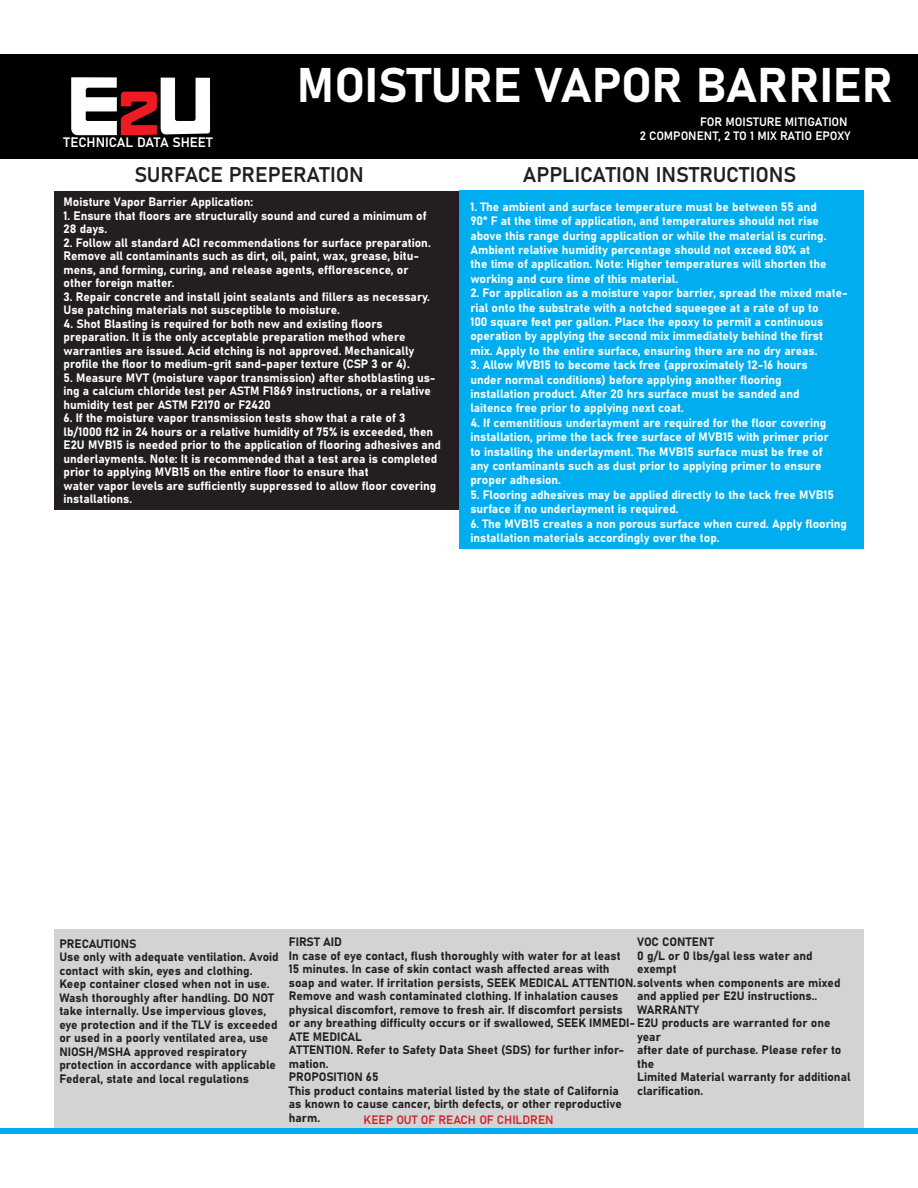
<style>
.page{position:relative;width:918px;height:1188px;background:#fff}
.page>*{position:absolute;margin:0;border:0;box-sizing:border-box;transform-origin:0 0}
.t1{font:48px "Bahnschrift";color:#fff}
.t2{font:21px "Bahnschrift";color:#231f20}
.t3{font:13.5px "Bahnschrift";color:#fff}
.t4{font:12px/13.5px "Bahnschrift";color:#fff}
.t5{font:12px/13.5px "Bahnschrift";color:#231f20}
.t6{font:12px "Bahnschrift";color:#d1232a}
</style>
<div class="page">
<div style="left:54px;top:930px;width:810px;height:204px;background:#d3d3d3"></div>
<div style="left:54px;top:191px;width:405px;height:318px;background:#231f20"></div>
<div style="left:459px;top:191px;width:405px;height:358px;background:#00aeef"></div>
<div style="left:0;top:54px;width:918px;height:105px;background:#000"></div>
<div style="left:0;top:1128px;width:918px;height:6px;background:#00aeef"></div>
<img style="left:71px;top:77px;width:140px;height:59px">
<p class="t3" style="left:64px;top:132px;width:151px">TECHNICAL DATA SHEET</p>
<p class="t1" style="left:297px;top:49px;width:598px">MOISTURE VAPOR BARRIER</p>
<p class="t4" style="left:700px;top:114px;width:149px">FOR MOISTURE MITIGATION</p>
<p class="t4" style="left:640px;top:129px;width:212px">2 COMPONENT, 2 TO 1 MIX RATIO EPOXY</p>
<p class="t2" style="left:134px;top:159px;width:231px">SURFACE PREPERATION</p>
<p class="t2" style="left:523px;top:159px;width:275px">APPLICATION INSTRUCTIONS</p>
<p class="t4" style="left:64px;top:194px;width:191px">Moisture Vapor Barrier Application:</p>
<p class="t4" style="left:64px;top:208px;width:364px">1. Ensure that floors are structurally sound and cured a minimum of</p>
<p class="t4" style="left:64px;top:221px;width:45px">28 days.</p>
<p class="t4" style="left:64px;top:235px;width:369px">2. Follow all standard ACI recommendations for surface preparation.</p>
<p class="t4" style="left:64px;top:248px;width:357px">Remove all contaminants such as dirt, oil, paint, wax, grease, bitu&shy;mens, and forming, curing, and release agents, efflorescence, or</p>
<p class="t4" style="left:64px;top:275px;width:112px">other foreign matter.</p>
<p class="t4" style="left:64px;top:289px;width:368px">3. Repair concrete and install joint sealants and fillers as necessary.<br>Use patching materials not susceptible to moisture.</p>
<p class="t4" style="left:64px;top:316px;width:321px">4. Shot Blasting is required for both new and existing floors</p>
<p class="t4" style="left:64px;top:329px;width:343px">preparation. It is the only acceptable preparation method where</p>
<p class="t4" style="left:64px;top:343px;width:352px">warranties are issued. Acid etching is not approved. Mechanically</p>
<p class="t4" style="left:64px;top:356px;width:348px">profile the floor to medium-grit sand-paper texture (CSP 3 or 4).</p>
<p class="t4" style="left:64px;top:370px;width:374px">5. Measure MVT (moisture vapor transmission) after shotblasting us&shy;ing a calcium chloride test per ASTM F1869 instructions, or a relative</p>
<p class="t4" style="left:64px;top:397px;width:209px">humidity test per ASTM F2170 or F2420</p>
<p class="t4" style="left:64px;top:410px;width:379px">6. If the moisture vapor transmission tests show that a rate of 3 lb/1000 ft2 in 24 hours or a relative humidity of 75% is exceeded, then<br>E2U MVB15 is needed prior to the application of flooring adhesives and</p>
<p class="t4" style="left:64px;top:451px;width:375px">underlayments. Note: It is recommended that a test area is completed prior to applying MVB15 on the entire floor to ensure that</p>
<p class="t4" style="left:64px;top:478px;width:374px">water vapor levels are sufficiently suppressed to allow floor covering</p>
<p class="t4" style="left:64px;top:491px;width:70px">installations.</p>
<p class="t4" style="left:470px;top:199px;width:348px">1. The ambient and surface temperature must be between 55 and</p>
<p class="t4" style="left:470px;top:213px;width:350px">90° F at the time of application, and temperatures should not rise</p>
<p class="t4" style="left:470px;top:228px;width:358px">above this range during application or while the material is curing.</p>
<p class="t4" style="left:470px;top:242px;width:341px">Ambient relative humidity percentage should not exceed 80% at</p>
<p class="t4" style="left:470px;top:257px;width:358px">the time of application. Note: Higher temperatures will shorten the</p>
<p class="t4" style="left:470px;top:271px;width:209px">working and cure time of this material.</p>
<p class="t4" style="left:470px;top:285px;width:379px;line-height:14.4px">2. For application as a moisture vapor barrier, spread the mixed mate&shy;rial onto the substrate with a notched squeegee at a rate of up to</p>
<p class="t4" style="left:470px;top:314px;width:354px">100 square feet per gallon. Place the epoxy to permit a continuous</p>
<p class="t4" style="left:470px;top:329px;width:354px">operation by applying the second mix immediately behind the first</p>
<p class="t4" style="left:470px;top:343px;width:349px">mix. Apply to the entire surface, ensuring there are no dry areas.</p>
<p class="t4" style="left:470px;top:357px;width:339px">3. Allow MVB15 to become tack free (approximately 12-16 hours</p>
<p class="t4" style="left:470px;top:372px;width:313px">under normal conditions) before applying another flooring</p>
<p class="t4" style="left:470px;top:386px;width:331px">installation product. After 20 hrs surface must be sanded and</p>
<p class="t4" style="left:470px;top:401px;width:215px">laitence free prior to applying next coat.</p>
<p class="t4" style="left:470px;top:415px;width:357px">4. If cementitious underlayment are required for the floor covering</p>
<p class="t4" style="left:470px;top:429px;width:360px">installation, prime the tack free surface of MVB15 with primer prior</p>
<p class="t4" style="left:470px;top:444px;width:354px">to installing the underlayment. The MVB15 surface must be free of</p>
<p class="t4" style="left:470px;top:458px;width:353px">any contaminants such as dust prior to applying primer to ensure</p>
<p class="t4" style="left:470px;top:473px;width:92px">proper adhesion.</p>
<p class="t4" style="left:470px;top:487px;width:365px">5. Flooring adhesives may be applied directly to the tack free MVB15</p>
<p class="t4" style="left:470px;top:501px;width:210px">surface if no underlayment is required.</p>
<p class="t4" style="left:470px;top:515px;width:378px;line-height:14.4px">6. The MVB15 creates a non porous surface when cured. Apply flooring installation materials accordingly over the top.</p>
<p class="t5" style="left:59px;top:936px;width:79px">PRECAUTIONS</p>
<p class="t5" style="left:59px;top:950px;width:221px">Use only with adequate ventilation. Avoid</p>
<p class="t5" style="left:59px;top:963px;width:195px">contact with skin, eyes and clothing.</p>
<p class="t5" style="left:59px;top:977px;width:212px">Keep container closed when not in use.</p>
<p class="t5" style="left:59px;top:990px;width:216px">Wash thoroughly after handling. DO NOT</p>
<p class="t5" style="left:59px;top:1004px;width:208px">take internally. Use impervious gloves,</p>
<p class="t5" style="left:59px;top:1017px;width:220px">eye protection and if the TLV is exceeded</p>
<p class="t5" style="left:59px;top:1031px;width:210px">or used in a poorly ventilated area, use</p>
<p class="t5" style="left:59px;top:1044px;width:189px">NIOSH/MSHA approved respiratory</p>
<p class="t5" style="left:59px;top:1058px;width:218px">protection in accordance with applicable</p>
<p class="t5" style="left:59px;top:1071px;width:191px">Federal, state and local regulations</p>
<p class="t5" style="left:289px;top:935px;width:55px">FIRST AID</p>
<p class="t5" style="left:289px;top:948px;width:333px">In case of eye contact, flush thoroughly with water for at least<br>15 minutes. In case of skin contact wash affected areas with</p>
<p class="t5" style="left:289px;top:989px;width:335px">Remove and wash contaminated clothing. If inhalation causes physical discomfort, remove to fresh air. If discomfort persists</p>
<p class="t5" style="left:289px;top:1029px;width:75px">ATE MEDICAL</p>
<p class="t5" style="left:289px;top:1043px;width:337px">ATTENTION. Refer to Safety Data Sheet (SDS) for further infor&shy;mation.</p>
<p class="t5" style="left:289px;top:1070px;width:91px">PROPOSITION 65</p>
<p class="t5" style="left:289px;top:1083px;width:334px">This product contains material listed by the state of California as known to cause cancer, birth defects, or other reproductive harm.</p>
<p class="t5" style="left:637px;top:935px;width:78px">VOC CONTENT</p>
<p class="t5" style="left:637px;top:948px;width:177px">0 g/L or 0 lbs/gal less water and exempt</p>
<p class="t5" style="left:289px;top:975px;width:553px">soap and water. If irritation persists, SEEK MEDICAL ATTENTION.solvents when components are mixed</p>
<p class="t5" style="left:637px;top:989px;width:182px">and applied per E2U instructions..</p>
<p class="t5" style="left:637px;top:1002px;width:63px">WARRANTY</p>
<p class="t5" style="left:637px;top:1016px;width:195px;text-indent:-348px">or any breathing difficulty occurs or if swallowed, SEEK IMMEDI- E2U products are warranted for one year</p>
<p class="t5" style="left:637px;top:1043px;width:206px">after date of purchase. Please refer to the</p>
<p class="t5" style="left:637px;top:1070px;width:215px">Limited Material warranty for additional</p>
<p class="t5" style="left:637px;top:1083px;width:68px">clarification.</p>
<p class="t6" style="left:364px;top:1110px;width:192px">KEEP OUT OF REACH OF CHILDREN</p>
</div>
